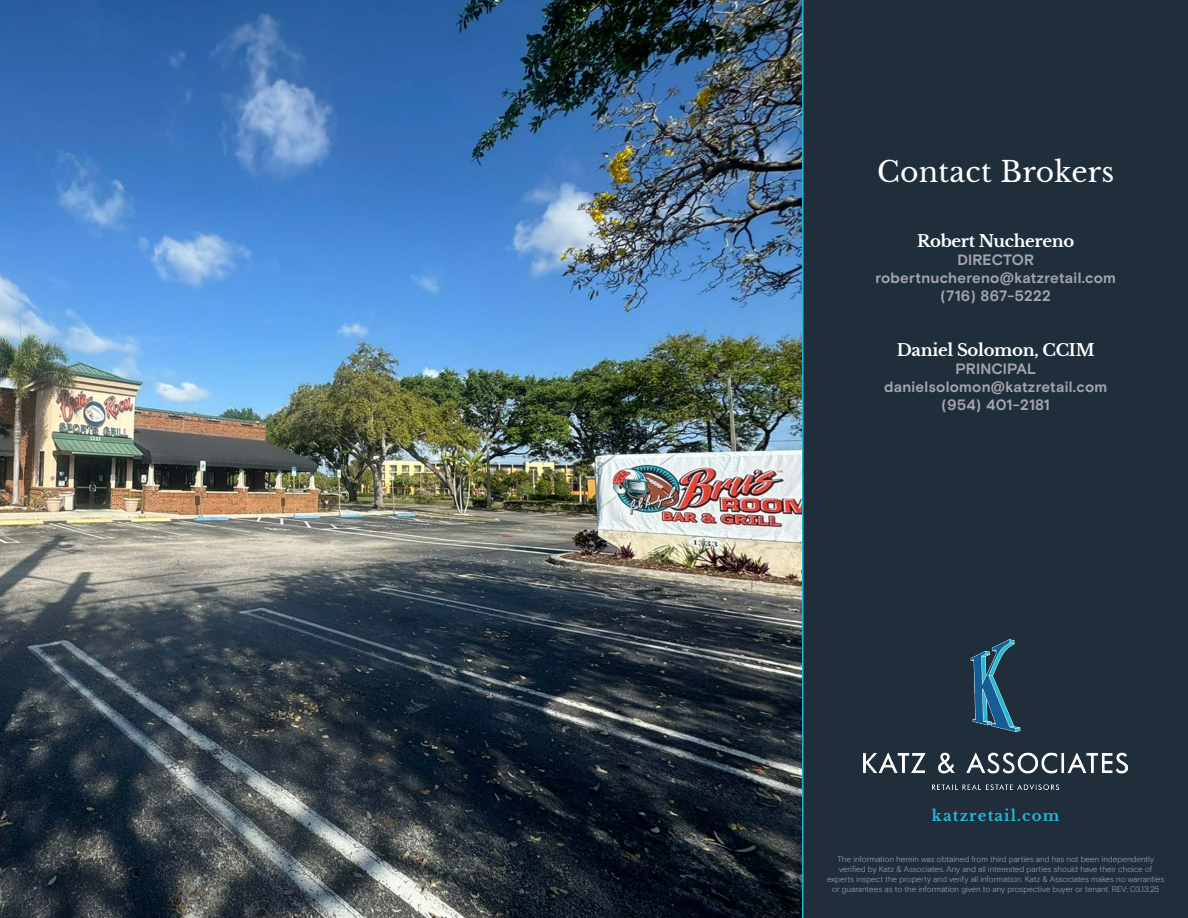
<style>
.page{position:relative;width:1188px;height:918px;background:#fff}
.page>*{position:absolute;margin:0;border:0;box-sizing:border-box;transform-origin:0 0}
.t1{font:28.35px "Libre Baskerville";letter-spacing:.01em;color:#fff}
.t2{font:700 16.5px "Libre Baskerville";letter-spacing:-.02em;color:#fff}
.t3{font:700 15px "Basis Grotesque Pro";letter-spacing:.015em;color:#a4a4ab}
.t4{font:700 15px "Libre Baskerville";letter-spacing:.075em;color:#23b9d6}
.t5{font:300 8.25px/9.9px "Basis Grotesque Pro";letter-spacing:-.005em;color:#a4a4ab;text-align:center}
</style>
<div class="page">
<img style="left:0;top:0;width:801px;height:918px">
<div style="left:801px;top:0;width:387px;height:918px;background:#202e3c"></div>
<img style="left:864px;top:640px;width:264px;height:150px">
<p class="t1" style="left:877px;top:154px;width:239px">Contact Brokers</p>
<p class="t2" style="left:917px;top:231px;width:159px">Robert Nuchereno</p>
<p class="t3" style="left:957px;top:251px;width:78px">DIRECTOR</p>
<p class="t3" style="left:875px;top:269px;width:242px">robertnuchereno@katzretail.com</p>
<p class="t3" style="left:941px;top:287px;width:112px">(716) 867-5222</p>
<p class="t2" style="left:897px;top:339px;width:199px">Daniel Solomon, CCIM</p>
<p class="t3" style="left:955px;top:359px;width:82px">PRINCIPAL</p>
<p class="t3" style="left:884px;top:377px;width:225px">danielsolomon@katzretail.com</p>
<p class="t3" style="left:942px;top:395px;width:110px">(954) 401-2181</p>
<p class="t4" style="left:932px;top:807px;width:129px">katzretail.com</p>
<p class="t5" style="left:827px;top:854px;width:339px">The information herein was obtained from third parties and has not been independently verified by Katz &amp; Associates. Any and all interested parties should have their choice of experts inspect the property and verify all information. Katz &amp; Associates makes no warranties or guarantees as to the information given to any prospective buyer or tenant. REV: 03.13.25</p>
</div>
